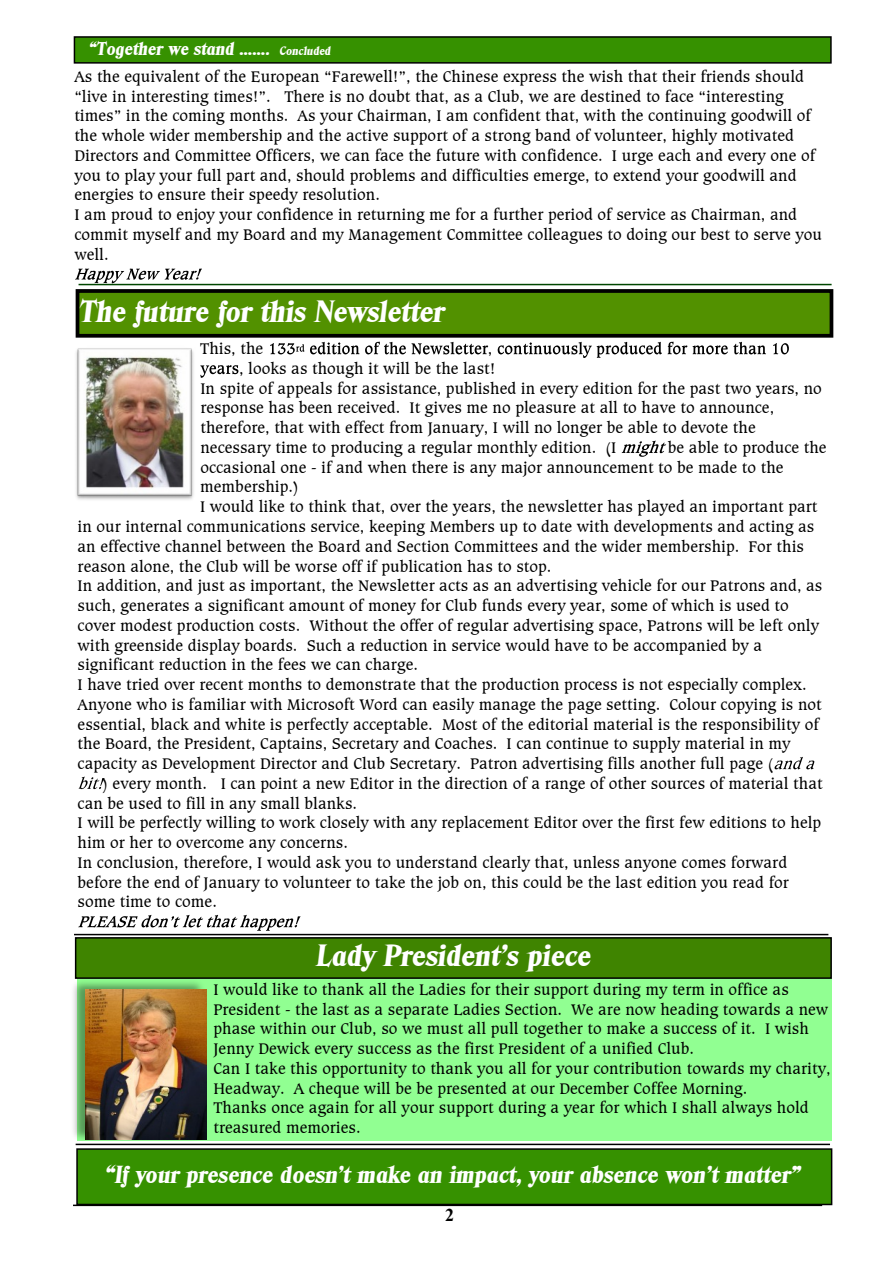
<style>
.page{position:relative;width:893px;height:1263px;background:#fff}
.page>*{position:absolute;margin:0;border:0;box-sizing:border-box;transform-origin:0 0}
.t1{font:italic 30px "Blue Ridge Heavy SF Bold";color:#fff}
.t2{font:italic 24px "Blue Ridge Heavy SF Bold";color:#fff}
.t3{font:italic 18px "Blue Ridge Heavy SF Bold";color:#fff}
.t4{font:700 18px "Times New Roman";color:#000}
.t5{font:16.5px/19.8px "Caxton BT";color:#000}
.s1{font-size:12px}
</style>
<div class="page">
<hr style="left:73px;top:1204px;width:749px;height:2px;background:#000">
<svg style="left:75px;top:269px;width:127px;height:14px"></svg>
<hr style="left:79px;top:284px;width:753px;height:1px;background:#004600">
<img style="left:76px;top:348px;width:118px;height:152px">
<div style="left:76px;top:289px;width:757px;height:49px;background:#529100;border:4px solid #000"></div>
<svg style="left:270px;top:342px;width:218px;height:12px"></svg>
<svg style="left:498px;top:342px;width:164px;height:16px"></svg>
<svg style="left:668px;top:342px;width:98px;height:12px"></svg>
<svg style="left:773px;top:343px;width:16px;height:11px"></svg>
<svg style="left:200px;top:365px;width:38px;height:13px"></svg>
<svg style="left:622px;top:441px;width:44px;height:16px"></svg>
<svg style="left:774px;top:757px;width:40px;height:12px"></svg>
<svg style="left:79px;top:777px;width:26px;height:12px"></svg>
<svg style="left:78px;top:915px;width:222px;height:16px"></svg>
<hr style="left:74px;top:934px;width:754px;height:1px;background:#000">
<div style="left:77px;top:978px;width:755px;height:163px;background:#91ff92"></div>
<img style="left:73px;top:977px;width:135px;height:168px">
<img style="left:85px;top:989px;width:122px;height:150px">
<div style="left:75px;top:937px;width:757px;height:42px;background:#3f8400;border:2px solid #000"></div>
<div style="left:76px;top:1148px;width:756px;height:57px;background:#369100;border:2px solid #000"></div>
<hr style="left:76px;top:1144px;width:754px;height:1px;background:#000">
<div style="left:74px;top:36px;width:758px;height:28px;background:#369100;border:2px solid #000"></div>
<p class="t3" style="left:88px;top:42px;width:244px">“Together we stand ……. <span class="s1">Concluded</span></p>
<p class="t5" style="left:74px;top:68px;width:749px">As the equivalent of the European “Farewell!”, the Chinese express the wish that their friends should “live in interesting times!”. There is no doubt that, as a Club, we are destined to face “interesting times” in the coming months. As your Chairman, I am confident that, with the continuing goodwill of the whole wider membership and the active support of a strong band of volunteer, highly motivated Directors and Committee Officers, we can face the future with confidence. I urge each and every one of you to play your full part and, should problems and difficulties emerge, to extend your goodwill and energies to ensure their speedy resolution.<br>I am proud to enjoy your confidence in returning me for a further period of service as Chairman, and commit myself and my Board and my Management Committee colleagues to doing our best to serve you well.</p>
<h1 class="t1" style="left:78px;top:300px;width:367px">The future for this Newsletter</h1>
<p class="t5" style="left:200px;top:340px;width:65px">This, the</p>
<p class="t5" style="left:488px;top:340px;width:6px">,</p>
<p class="t5" style="left:239px;top:360px;width:258px">, looks as though it will be the last!</p>
<p class="t5" style="left:200px;top:379px;width:623px">In spite of appeals for assistance, published in every edition for the past two years, no</p>
<p class="t5" style="left:200px;top:399px;width:575px">response has been received. It gives me no pleasure at all to have to announce,</p>
<p class="t5" style="left:200px;top:419px;width:557px">therefore, that with effect from January, I will no longer be able to devote the</p>
<p class="t5" style="left:200px;top:439px;width:417px">necessary time to producing a regular monthly edition. (I</p>
<p class="t5" style="left:668px;top:439px;width:160px">be able to produce the</p>
<p class="t5" style="left:200px;top:458px;width:585px">occasional one - if and when there is any major announcement to be made to the</p>
<p class="t5" style="left:200px;top:478px;width:100px">membership.)</p>
<p class="t5" style="left:200px;top:498px;width:619px">I would like to think that, over the years, the newsletter has played an important part</p>
<p class="t5" style="left:78px;top:518px;width:738px">in our internal communications service, keeping Members up to date with developments and acting as</p>
<p class="t5" style="left:78px;top:538px;width:728px">an effective channel between the Board and Section Committees and the wider membership. For this</p>
<p class="t5" style="left:78px;top:557px;width:475px">reason alone, the Club will be worse off if publication has to stop.</p>
<p class="t5" style="left:78px;top:577px;width:746px">In addition, and just as important, the Newsletter acts as an advertising vehicle for our Patrons and, as</p>
<p class="t5" style="left:78px;top:597px;width:713px">such, generates a significant amount of money for Club funds every year, some of which is used to</p>
<p class="t5" style="left:78px;top:617px;width:743px">cover modest production costs. Without the offer of regular advertising space, Patrons will be left only</p>
<p class="t5" style="left:78px;top:636px;width:686px">with greenside display boards. Such a reduction in service would have to be accompanied by a</p>
<p class="t5" style="left:78px;top:656px;width:342px">significant reduction in the fees we can charge.</p>
<p class="t5" style="left:78px;top:676px;width:730px">I have tried over recent months to demonstrate that the production process is not especially complex.</p>
<p class="t5" style="left:78px;top:696px;width:746px">Anyone who is familiar with Microsoft Word can easily manage the page setting. Colour copying is not</p>
<p class="t5" style="left:78px;top:715px;width:743px">essential, black and white is perfectly acceptable. Most of the editorial material is the responsibility of</p>
<p class="t5" style="left:78px;top:735px;width:714px">the Board, the President, Captains, Secretary and Coaches. I can continue to supply material in my</p>
<p class="t5" style="left:78px;top:755px;width:697px">capacity as Development Director and Club Secretary. Patron advertising fills another full page (</p>
<p class="t5" style="left:102px;top:775px;width:722px">) every month. I can point a new Editor in the direction of a range of other sources of material that</p>
<p class="t5" style="left:78px;top:794px;width:281px">can be used to fill in any small blanks.</p>
<p class="t5" style="left:78px;top:814px;width:745px">I will be perfectly willing to work closely with any replacement Editor over the first few editions to help</p>
<p class="t5" style="left:78px;top:834px;width:272px">him or her to overcome any concerns.</p>
<p class="t5" style="left:78px;top:854px;width:711px">In conclusion, therefore, I would ask you to understand clearly that, unless anyone comes forward</p>
<p class="t5" style="left:78px;top:873px;width:713px">before the end of January to volunteer to take the job on, this could be the last edition you read for</p>
<p class="t5" style="left:78px;top:893px;width:141px">some time to come.</p>
<h1 class="t1" style="left:316px;top:944px;width:276px">Lady President’s piece</h1>
<p class="t5" style="left:213px;top:981px;width:619px">I would like to thank all the Ladies for their support during my term in office as President - the last as a separate Ladies Section. We are now heading towards a new phase within our Club, so we must all pull together to make a success of it. I wish Jenny Dewick every success as the first President of a unified Club.<br>Can I take this opportunity to thank you all for your contribution towards my charity, Headway. A cheque will be be presented at our December Coffee Morning.<br>Thanks once again for all your support during a year for which I shall always hold treasured memories.</p>
<h2 class="t2" style="left:104px;top:1165px;width:697px">“If your presence doesn’t make an impact, your absence won’t matter”</h2>
<p class="t4" style="left:445px;top:1209px;width:10px">2</p>
</div>
